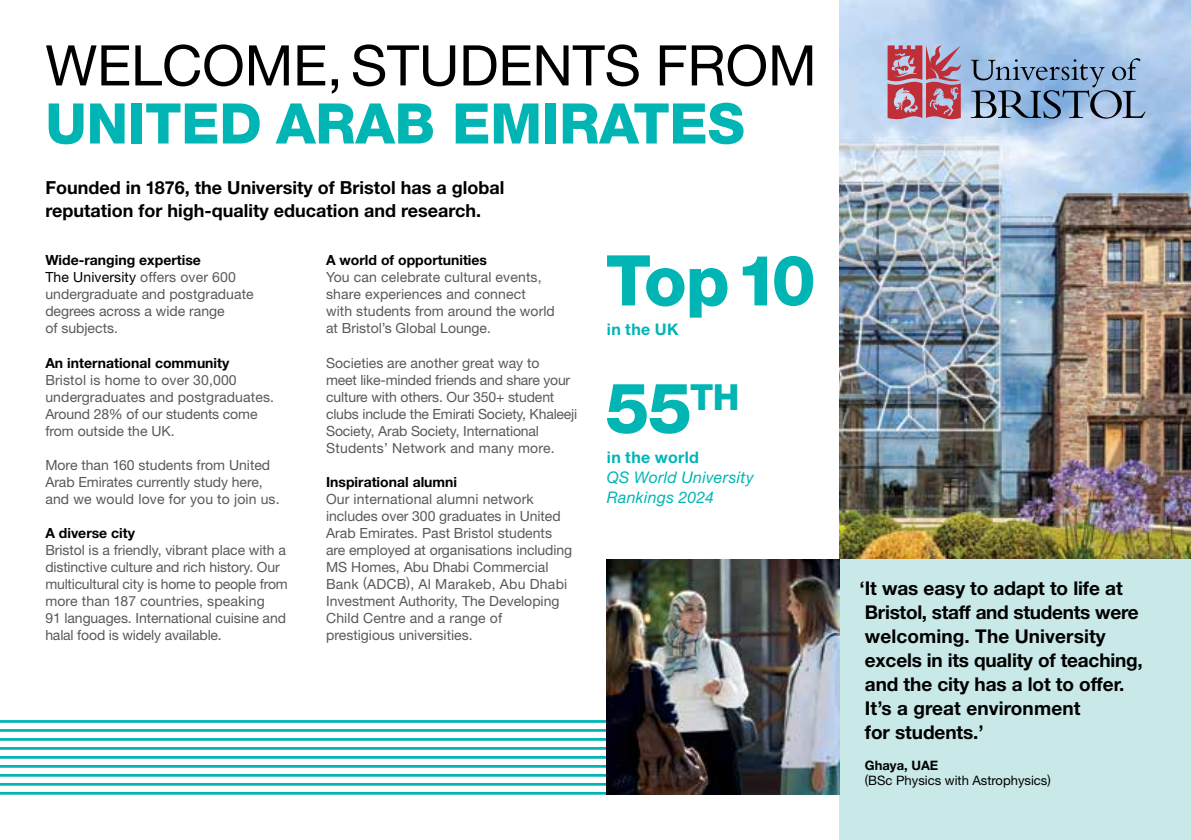
<style>
.page{position:relative;width:1191px;height:840px;background:#fff}
.page>*{position:absolute;margin:0;border:0;box-sizing:border-box;transform-origin:0 0}
.t1{font:800 70px "Helvetica Neue LT Std";letter-spacing:-.065em;color:#00b5b4}
.t2{font:56px "Helvetica Neue LT Std";letter-spacing:-.005em;color:#000}
.t3{font:800 56px "Helvetica Neue LT Std";letter-spacing:-.005em;color:#00b5b4}
.t4{font:700 19px/24px "Helvetica Neue LT Std";letter-spacing:-.005em;color:#000}
.t5{font:700 18px/22px "Helvetica Neue LT Std";color:#000}
.t6{font:italic 16px/20px "Helvetica Neue LT Std";letter-spacing:.015em;color:#00b5b4}
.t7{font:700 16px "Helvetica Neue LT Std";letter-spacing:.025em;color:#00b5b4}
.t8{font:14px/17px "Helvetica Neue LT Std";color:#58595b}
.t9{font:700 14px "Helvetica Neue LT Std";color:#000}
.t10{font:13px "Helvetica Neue LT Std";color:#000}
.t11{font:700 13px "Helvetica Neue LT Std";color:#000}
.s1{font-weight:700;color:#000}
.s2{color:#000}
</style>
<div class="page">
<svg style="left:0;top:559px;width:839px;height:236px"></svg>
<img style="left:839px;top:0;width:352px;height:558px">
<div style="left:839px;top:558px;width:352px;height:281px;background:#c9e8e8"></div>
<svg style="left:970px;top:58px;width:175px;height:60px;background:#7e9aba"></svg>
<svg style="left:887px;top:45px;width:74px;height:77px;background:#ba7284"></svg>
<img style="left:607px;top:559px;width:232px;height:235px">
<h2 class="t2" style="left:45px;top:32px;width:773px">WELCOME, STUDENTS FROM</h2>
<h2 class="t3" style="left:45px;top:90px;width:701px">UNITED ARAB EMIRATES</h2>
<p class="t5" style="left:45px;top:176px;width:460px">Founded in 1876, the University of Bristol has a global reputation for high-quality education and research.</p>
<p class="t9" style="left:326px;top:251px;width:162px">A world of opportunities</p>
<p class="t8" style="left:326px;top:268px;width:230px">You can celebrate cultural events, share experiences and connect with students from around the world at Bristol’s Global Lounge.</p>
<p class="t8" style="left:326px;top:353px;width:253px">Societies are another great way to<br>meet like-minded friends and share your culture with others. Our 350+ student clubs include the Emirati Society, Khaleeji Society, Arab Society, International Students’ Network and many more.</p>
<p class="t9" style="left:326px;top:472px;width:133px">Inspirational alumni</p>
<p class="t8" style="left:326px;top:489px;width:248px">Our international alumni network includes over 300 graduates in United Arab Emirates. Past Bristol students are employed at organisations including MS Homes, Abu Dhabi Commercial Bank (ADCB), Al Marakeb, Abu Dhabi Investment Authority, The Developing Child Centre and a range of prestigious universities.</p>
<p class="t8" style="left:45px;top:251px;width:210px"><span class="s1">Wide-ranging expertise<br></span><span class="s2">The University</span> offers over 600 undergraduate and postgraduate degrees across a wide range<br>of subjects.</p>
<p class="t9" style="left:45px;top:353px;width:186px">An international community</p>
<p class="t8" style="left:45px;top:370px;width:230px">Bristol is home to over 30,000 undergraduates and postgraduates.<br>Around 28% of our students come from outside the UK.</p>
<p class="t8" style="left:45px;top:455px;width:236px">More than 160 students from United<br>Arab Emirates currently study here, and we would love for you to join us.</p>
<p class="t9" style="left:45px;top:523px;width:91px">A diverse city</p>
<p class="t8" style="left:45px;top:540px;width:244px">Bristol is a friendly, vibrant place with a distinctive culture and rich history. Our multicultural city is home to people from more than 187 countries, speaking<br>91 languages. International cuisine and halal food is widely available.</p>
<h1 class="t1" style="left:606px;top:239px;width:211px">Top 10</h1>
<p class="t7" style="left:607px;top:319px;width:73px">in the UK</p>
<h1 class="t1" style="left:605px;top:366px;width:135px">55<sup>TH</sup></h1>
<p class="t7" style="left:607px;top:447px;width:94px">in the world</p>
<p class="t6" style="left:607px;top:467px;width:148px">QS World University<br>Rankings 2024</p>
<h3 class="t4" style="left:859px;top:575px;width:285px">‘It was easy to adapt to life at<br>Bristol, staff and students were welcoming. The University excels in its quality of teaching, and the city has a lot to offer.<br>It’s a great environment<br>for students.’</h3>
<p class="t11" style="left:865px;top:756px;width:75px">Ghaya, UAE</p>
<p class="t10" style="left:865px;top:771px;width:187px">(BSc Physics with Astrophysics)</p>
</div>
